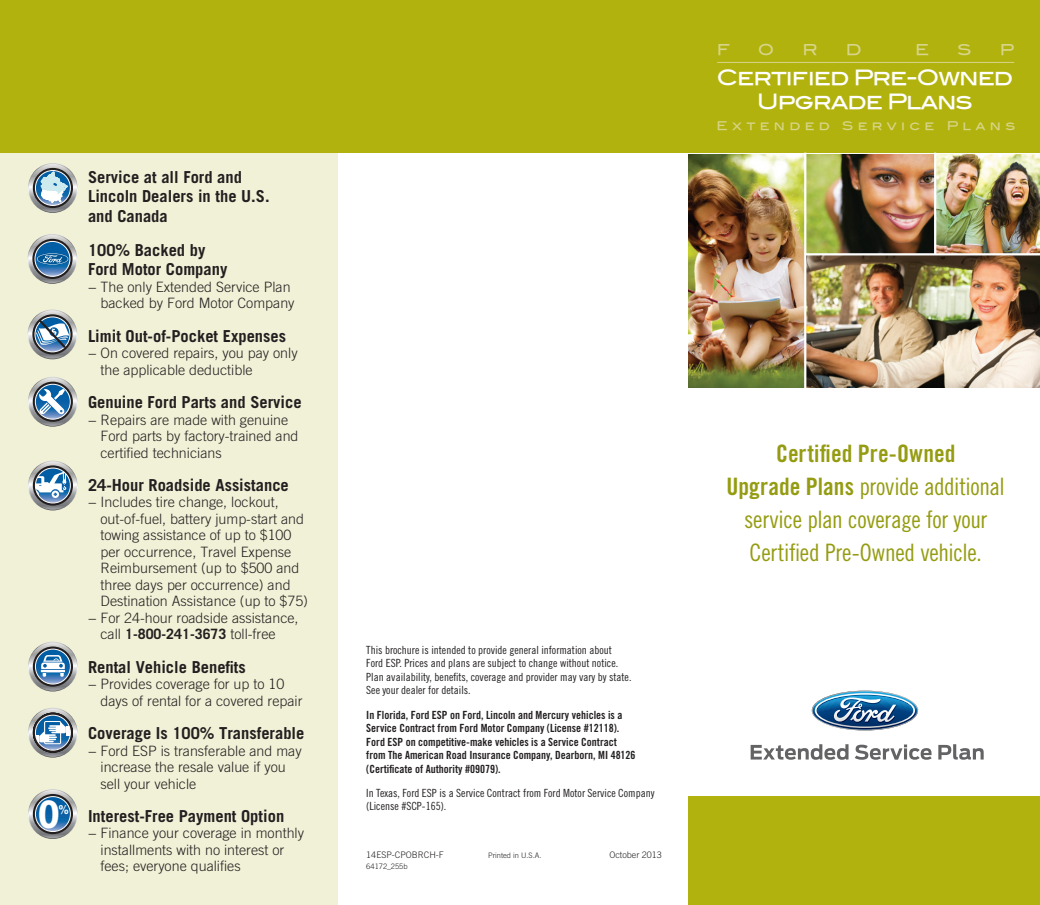
<style>
.page{position:relative;width:1040px;height:905px;background:#fff}
.page>*{position:absolute;margin:0;border:0;box-sizing:border-box;transform-origin:0 0}
.t1{font:700 39.3px "Univers";color:#fff}
.t2{font:24px/33px "Trade Gothic Cond Eighteen";letter-spacing:-.015em;color:#959c12;text-align:center}
.t3{font:21px/24px "Blair Md ITCTT Medium";letter-spacing:-.05em;color:#fff;text-align:center}
.t4{font:700 16.5px/19.8px "Trade Gothic";color:#231f20}
.t5{font:15px "Blair Md ITCTT Medium";color:#d7d589}
.t6{font:300 14.25px/16.5px "Trade Gothic";color:#231f20}
.t7{font:12px "Blair Md ITCTT Medium";letter-spacing:.36em;color:#d7d589}
.t8{font:700 11.7px "Univers";color:#fff}
.t9{font:11.25px/13.5px "Trade Gothic Cond Eighteen";color:#231f20}
.t10{font:11.25px/13.5px "Trade Gothic Bold Cond Twenty";color:#231f20}
.t11{font:300 9px "Trade Gothic";color:#231f20}
.t12{font:300 7.5px "Trade Gothic";color:#231f20}
.s1{font-weight:700}
.s2{font-family:"Trade Gothic Bold Cond Twenty"}
</style>
<div class="page">
<div style="left:0;top:124px;width:338px;height:780px;background:#f1f1d7"></div>
<svg style="left:29px;top:377px;width:48px;height:49px"></svg>
<svg style="left:28px;top:235px;width:49px;height:48px"></svg>
<svg style="left:29px;top:461px;width:48px;height:48px"></svg>
<svg style="left:29px;top:642px;width:48px;height:48px"></svg>
<svg style="left:29px;top:789px;width:48px;height:49px"></svg>
<svg style="left:34px;top:795px;width:38px;height:37px"></svg>
<div style="left:33px;top:794px;width:40px;height:40px;border:3px solid #231f20;border-radius:50%"></div>
<div style="left:35px;top:796px;width:36px;height:35px;border:1px solid #fff;border-radius:50%"></div>
<svg style="left:29px;top:164px;width:48px;height:48px"></svg>
<svg style="left:29px;top:708px;width:48px;height:48px"></svg>
<svg style="left:28px;top:310px;width:49px;height:48px"></svg>
<img style="left:688px;top:154px;width:352px;height:234px">
<div style="left:0;top:0;width:1040px;height:152px;background:#b2b20e"></div>
<div style="left:688px;top:796px;width:352px;height:108px;background:#b2b20e"></div>
<hr style="left:717px;top:62px;width:297px;height:1px;background:#d7d589">
<svg style="left:750px;top:744px;width:98px;height:15px"></svg>
<svg style="left:855px;top:744px;width:76px;height:15px"></svg>
<svg style="left:938px;top:744px;width:45px;height:15px"></svg>
<svg style="left:811px;top:690px;width:107px;height:40px"></svg>
<hr style="left:804px;top:153px;width:2px;height:236px;background:#fff">
<hr style="left:934px;top:153px;width:2px;height:102px;background:#fff">
<hr style="left:805px;top:253px;width:235px;height:2px;background:#fff">
<p class="t1" style="left:38px;top:790px;width:23px">0</p>
<p class="t8" style="left:58px;top:803px;width:12px">%</p>
<p class="t4" style="left:88px;top:166px;width:183px">Service at all Ford and<br>Lincoln Dealers in the U.S. and Canada</p>
<p class="t4" style="left:88px;top:239px;width:141px">100% Backed by<br>Ford Motor Company</p>
<p class="t6" style="left:88px;top:278px;width:208px;text-align:right">− The only Extended Service Plan backed by Ford Motor Company</p>
<p class="t4" style="left:88px;top:325px;width:200px">Limit Out-of-Pocket Expenses</p>
<p class="t6" style="left:100px;top:344px;width:199px;text-indent:-13px">− On covered repairs, you pay only the applicable deductible</p>
<p class="t4" style="left:88px;top:392px;width:215px">Genuine Ford Parts and Service</p>
<p class="t6" style="left:100px;top:411px;width:199px;text-indent:-13px">− Repairs are made with genuine<br>Ford parts by factory-trained and certified technicians</p>
<p class="t4" style="left:88px;top:475px;width:202px">24-Hour Roadside Assistance</p>
<p class="t6" style="left:100px;top:494px;width:209px;text-indent:-13px">− Includes tire change, lockout, out-of-fuel, battery jump-start and towing assistance of up to $100 per occurrence, Travel Expense<br>Reimbursement (up to $500 and three days per occurrence) and<br>Destination Assistance (up to $75)</p>
<p class="t6" style="left:100px;top:609px;width:199px;text-indent:-13px">− For 24-hour roadside assistance, call <span class="s1">1-800-241-3673</span> toll-free</p>
<p class="t4" style="left:88px;top:656px;width:159px">Rental Vehicle Benefits</p>
<p class="t6" style="left:100px;top:675px;width:203px;text-indent:-13px">− Provides coverage for up to 10 days of rental for a covered repair</p>
<p class="t4" style="left:88px;top:723px;width:218px">Coverage Is 100% Transferable</p>
<p class="t6" style="left:100px;top:742px;width:203px;text-indent:-13px">− Ford ESP is transferable and may increase the resale value if you sell your vehicle</p>
<p class="t4" style="left:88px;top:805px;width:198px">Interest-Free Payment Option</p>
<p class="t6" style="left:100px;top:824px;width:205px;text-indent:-13px">− Finance your coverage in monthly installments with no interest or fees; everyone qualifies</p>
<p class="t5" style="left:717px;top:37px;width:15px">F</p>
<p class="t5" style="left:757px;top:37px;width:18px">O</p>
<p class="t5" style="left:802px;top:37px;width:17px">R</p>
<p class="t5" style="left:845px;top:37px;width:17px">D</p>
<p class="t5" style="left:915px;top:37px;width:16px">E</p>
<p class="t5" style="left:957px;top:37px;width:16px">S</p>
<p class="t5" style="left:999px;top:37px;width:16px">P</p>
<p class="t3" style="left:716px;top:64px;width:298px">Certified Pre-Owned<br>Upgrade Plans</p>
<p class="t7" style="left:716px;top:116px;width:300px">Extended Service Plans</p>
<p class="t9" style="left:366px;top:642px;width:267px">This brochure is intended to provide general information about Ford ESP. Prices and plans are subject to change without notice.<br>Plan availability, benefits, coverage and provider may vary by state.<br>See your dealer for details.</p>
<p class="t10" style="left:366px;top:707px;width:271px">In Florida, Ford ESP on Ford, Lincoln and Mercury vehicles is a Service Contract from Ford Motor Company (License #12118).<br>Ford ESP on competitive-make vehicles is a Service Contract from The American Road Insurance Company, Dearborn, MI 48126 (Certificate of Authority #09079).</p>
<p class="t9" style="left:366px;top:786px;width:290px">In Texas, Ford ESP is a Service Contract from Ford Motor Service Company (License #SCP-165).</p>
<p class="t11" style="left:366px;top:849px;width:79px">14ESP-CPOBRCH-F</p>
<p class="t12" style="left:488px;top:851px;width:55px">Printed in U.S.A.</p>
<p class="t11" style="left:609px;top:849px;width:54px">October 2013</p>
<p class="t12" style="left:366px;top:861px;width:43px">64172_255b</p>
<p class="t2" style="left:726px;top:437px;width:280px"><span class="s2">Certified Pre-Owned<br>Upgrade Plans</span> provide additional service plan coverage for your<br>Certified Pre-Owned vehicle.</p>
</div>
